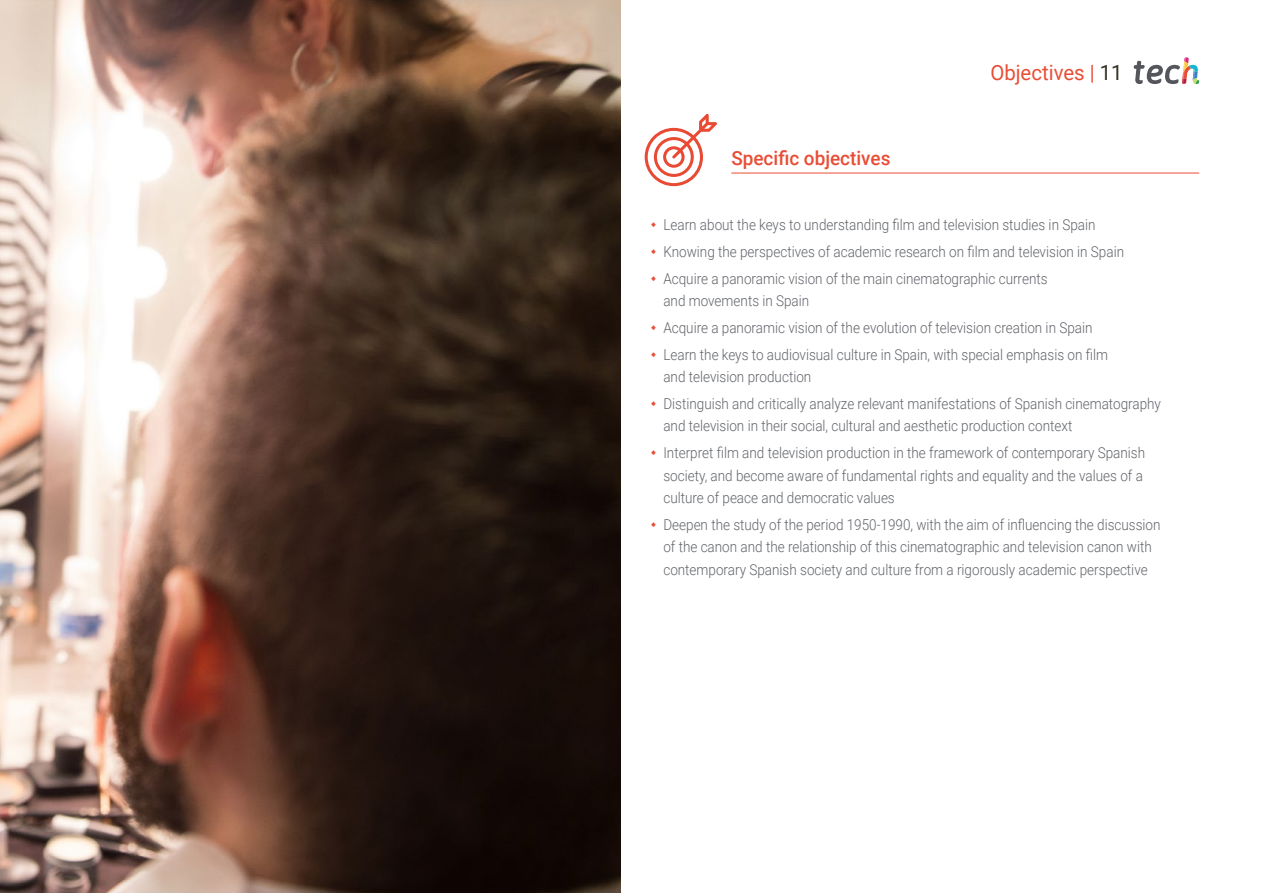
<style>
.page{position:relative;width:1263px;height:893px;background:#fff}
.page>*{position:absolute;margin:0;border:0;box-sizing:border-box;transform-origin:0 0}
.t1{font:21px "Roboto";color:#e94d35}
.t2{font:500 19.5px "Roboto";color:#e94d35}
.t3{font:300 15px/26.7px "Roboto";color:#61646a;scale:.9 1}
.s1{color:#312e20}
</style>
<div class="page">
<hr style="left:731px;top:173px;width:468px;height:1px;background:#e94d35">
<svg style="left:645px;top:114px;width:72px;height:72px"></svg>
<img style="left:0;top:0;width:621px;height:893px">
<svg style="left:1134px;top:57px;width:65px;height:27px"></svg>
<h2 class="t2" style="left:731px;top:144px;width:161px">Specific objectives</h2>
<h1 class="t1" style="left:990px;top:57px;width:134px">Objectives | <span class="s1">11</span></h1>
<p class="t3" style="left:663px;top:211px;width:513px">Learn about the keys to understanding film and television studies in Spain<br>Knowing the perspectives of academic research on film and television in Spain<br>Acquire a panoramic vision of the main cinematographic currents</p>
<p class="t3" style="left:663px;top:287px;width:495px">and movements in Spain<br>Acquire a panoramic vision of the evolution of television creation in Spain<br>Learn the keys to audiovisual culture in Spain, with special emphasis on film</p>
<p class="t3" style="left:663px;top:363px;width:554px">and television production<br>Distinguish and critically analyze relevant manifestations of Spanish cinematography</p>
<p class="t3" style="left:663px;top:412px;width:537px">and television in their social, cultural and aesthetic production context<br>Interpret film and television production in the framework of contemporary Spanish</p>
<p class="t3" style="left:663px;top:463px;width:534px;line-height:22.5px">society, and become aware of fundamental rights and equality and the values of a culture of peace and democratic values</p>
<p class="t3" style="left:663px;top:513px;width:554px;line-height:22.5px">Deepen the study of the period 1950-1990, with the aim of influencing the discussion of the canon and the relationship of this cinematographic and television canon with contemporary Spanish society and culture from a rigorously academic perspective</p>
</div>
